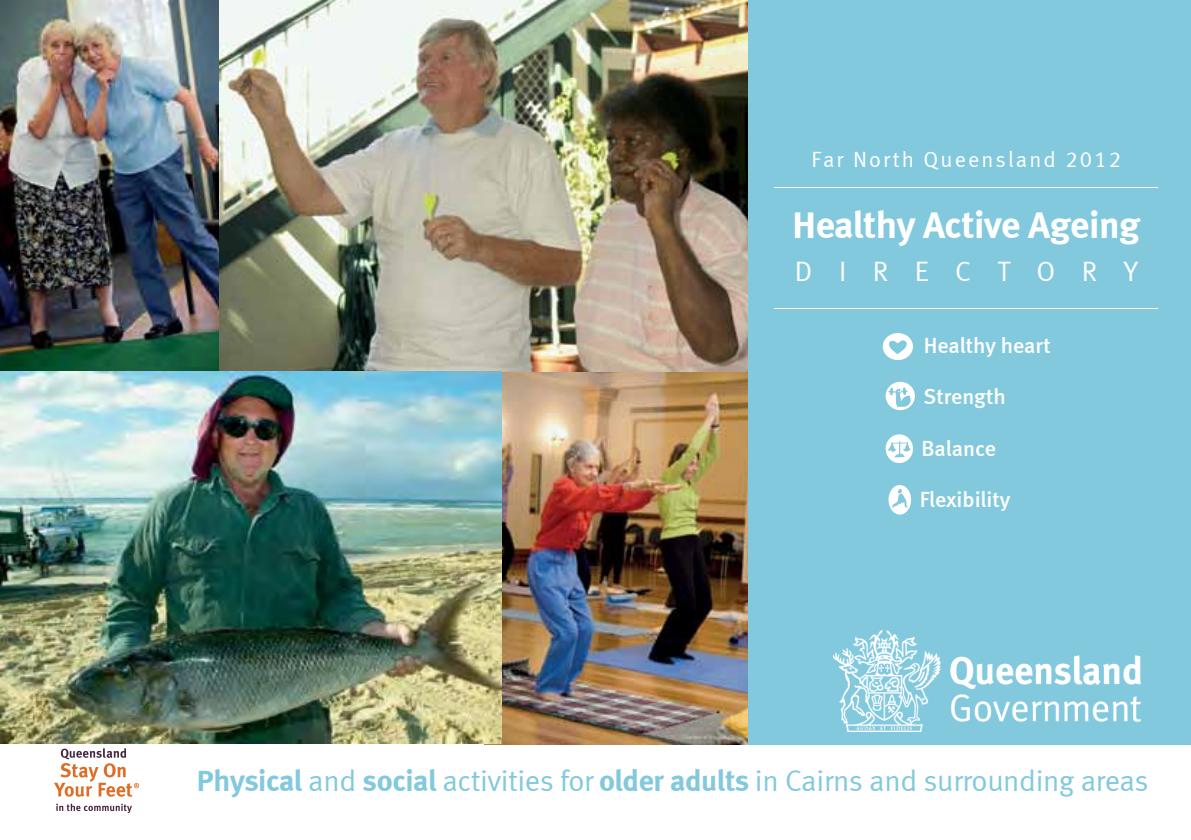
<style>
.page{position:relative;width:1191px;height:840px;background:#fff}
.page>*{position:absolute;margin:0;border:0;box-sizing:border-box;transform-origin:0 0}
.t1{font:38px "Meta Bold LF";letter-spacing:-.01em;color:#fff}
.t2{font:30px "Meta Normal LF";letter-spacing:-.01em;color:#83c9de}
.t3{font:28px "Meta Normal LF";letter-spacing:.95em;color:#fff}
.t4{font:22px "Meta Medium LF";color:#fff}
.t5{font:22px "Meta Normal LF";letter-spacing:.1em;color:#fff}
.s1{font-family:"Meta Bold LF"}
</style>
<div class="page">
<img style="left:0;top:0;width:220px;height:371px">
<img style="left:502px;top:371px;width:246px;height:372px">
<img style="left:220px;top:0;width:528px;height:371px">
<div style="left:748px;top:0;width:443px;height:743px;background:#83c9de"></div>
<svg style="left:882px;top:333px;width:31px;height:27px"></svg>
<svg style="left:885px;top:381px;width:30px;height:29px"></svg>
<svg style="left:885px;top:434px;width:28px;height:29px"></svg>
<svg style="left:888px;top:485px;width:23px;height:29px"></svg>
<hr style="left:774px;top:187px;width:384px;height:1px;background:#fff">
<hr style="left:774px;top:308px;width:384px;height:1px;background:#fff">
<img style="left:0;top:371px;width:502px;height:372px">
<svg style="left:54px;top:748px;width:85px;height:48px"></svg>
<svg style="left:56px;top:803px;width:76px;height:9px"></svg>
<img style="left:833px;top:630px;width:308px;height:100px">
<p class="t5" style="left:811px;top:146px;width:311px">Far North Queensland 2012</p>
<p class="t1" style="left:792px;top:202px;width:349px">Healthy Active Ageing</p>
<p class="t3" style="left:795px;top:255px;width:345px">DIRECTORY</p>
<p class="t4" style="left:923px;top:332px;width:128px">Healthy heart</p>
<p class="t4" style="left:923px;top:384px;width:84px">Strength</p>
<p class="t4" style="left:921px;top:435px;width:76px">Balance</p>
<p class="t4" style="left:919px;top:487px;width:92px">Flexibility</p>
<p class="t2" style="left:197px;top:762px;width:953px"><span class="s1">Physical</span> and <span class="s1">social</span> activities for <span class="s1">older adults</span> in Cairns and surrounding areas</p>
</div>
